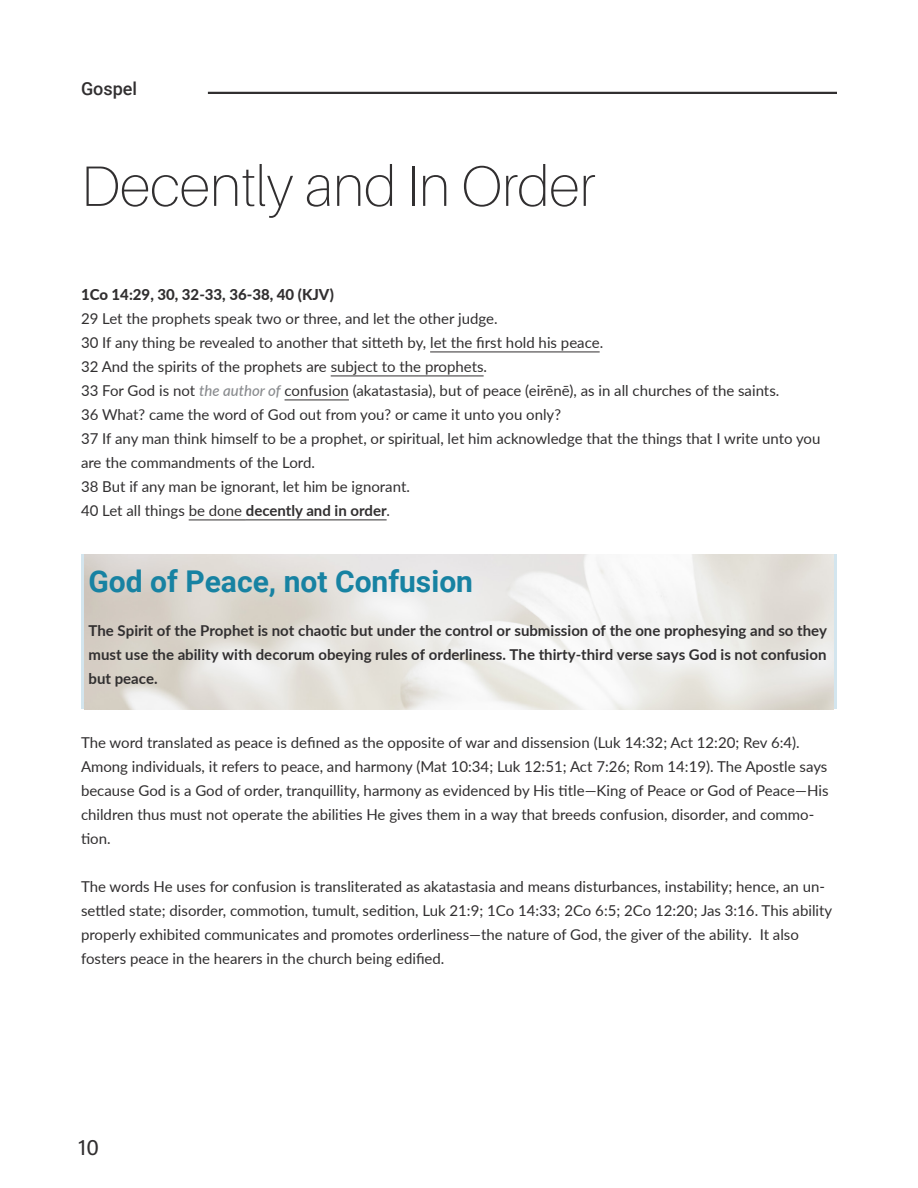
<style>
.page{position:relative;width:918px;height:1188px;background:#fff}
.page>*{position:absolute;margin:0;border:0;box-sizing:border-box;transform-origin:0 0}
.Align_Left_38pt_Size{font:100 57px "Aileron";color:#312f30}
.Align_Left_20pt_Size{font:700 30px "Roboto";color:#1782a2}
.t1{font:22.5px "Acumin Variable Concept";color:#312f30}
.t2{font:500 18px "Roboto";color:#312f30}
.Align_Left_10pt_Size{font:15px/24px "Lato";color:#312f30}
.Align_Left_10pt_Size-2{font:700 15px/24px "Lato";color:#312f30;text-align:justify}
.Align_Left_10pt_Size-3{font:800 15px "Lato";color:#312f30}
.s1{font-weight:500;font-style:italic;color:#8a8c8f}
.s2{font-weight:700}
</style>
<div class="page">
<hr style="left:208px;top:92px;width:629px;height:2px;background:#312f30">
<hr style="left:430px;top:352px;width:170px;height:1px;background:#312f30">
<hr style="left:331px;top:376px;width:153px;height:1px;background:#312f30">
<hr style="left:285px;top:400px;width:64px;height:1px;background:#312f30">
<hr style="left:189px;top:520px;width:57px;height:1px;background:#312f30">
<hr style="left:246px;top:520px;width:141px;height:1px;background:#312f30">
<p class="t2" style="left:81px;top:75px;width:58px">Gospel</p>
<p class="Align_Left_38pt_Size" style="left:81px;top:155px;width:516px">Decently and In Order</p>
<p class="Align_Left_10pt_Size-3" style="left:81px;top:284px;width:254px">1Co 14:29, 30, 32-33, 36-38, 40 (KJV)</p>
<p class="Align_Left_10pt_Size" style="left:81px;top:306px;width:418px">29 Let the prophets speak two or three, and let the other judge.</p>
<p class="Align_Left_10pt_Size" style="left:81px;top:330px;width:524px">30 If any thing be revealed to another that sitteth by, let the first hold his peace.</p>
<p class="Align_Left_10pt_Size" style="left:81px;top:354px;width:408px">32 And the spirits of the prophets are subject to the prophets.</p>
<p class="Align_Left_10pt_Size" style="left:81px;top:378px;width:700px">33 For God is not <span class="s1">the author of</span> confusion (akatastasia), but of peace (eirēnē), as in all churches of the saints.</p>
<p class="Align_Left_10pt_Size" style="left:81px;top:402px;width:482px">36 What? came the word of God out from you? or came it unto you only?</p>
<p class="Align_Left_10pt_Size" style="left:81px;top:426px;width:741px">37 If any man think himself to be a prophet, or spiritual, let him acknowledge that the things that I write unto you are the commandments of the Lord.</p>
<p class="Align_Left_10pt_Size" style="left:81px;top:474px;width:330px">38 But if any man be ignorant, let him be ignorant.</p>
<p class="Align_Left_10pt_Size" style="left:81px;top:498px;width:311px">40 Let all things be done <span class="s2">decently and in order</span>.</p>
<p class="Align_Left_20pt_Size" style="left:88px;top:560px;width:386px">God of Peace, not Confusion</p>
<p class="Align_Left_10pt_Size-2" style="left:88px;top:618px;width:740px">The Spirit of the Prophet is not chaotic but under the control or submission of the one prophesying and so they must use the ability with decorum obeying rules of orderliness. The thirty-third verse says God is not confusion but peace.</p>
<p class="Align_Left_10pt_Size" style="left:81px;top:730px;width:749px">The word translated as peace is defined as the opposite of war and dissension (Luk 14:32; Act 12:20; Rev 6:4).<br>Among individuals, it refers to peace, and harmony (Mat 10:34; Luk 12:51; Act 7:26; Rom 14:19). The Apostle says because God is a God of order, tranquillity, harmony as evidenced by His title—King of Peace or God of Peace—His children thus must not operate the abilities He gives them in a way that breeds confusion, disorder, and commo&shy;tion.</p>
<p class="Align_Left_10pt_Size" style="left:81px;top:874px;width:753px">The words He uses for confusion is transliterated as akatastasia and means disturbances, instability; hence, an un&shy;settled state; disorder, commotion, tumult, sedition, Luk 21:9; 1Co 14:33; 2Co 6:5; 2Co 12:20; Jas 3:16. This ability properly exhibited communicates and promotes orderliness—the nature of God, the giver of the ability. It also fosters peace in the hearers in the church being edified.</p>
<h3 class="t1" style="left:78px;top:1132px;width:22px">10</h3>
</div>
